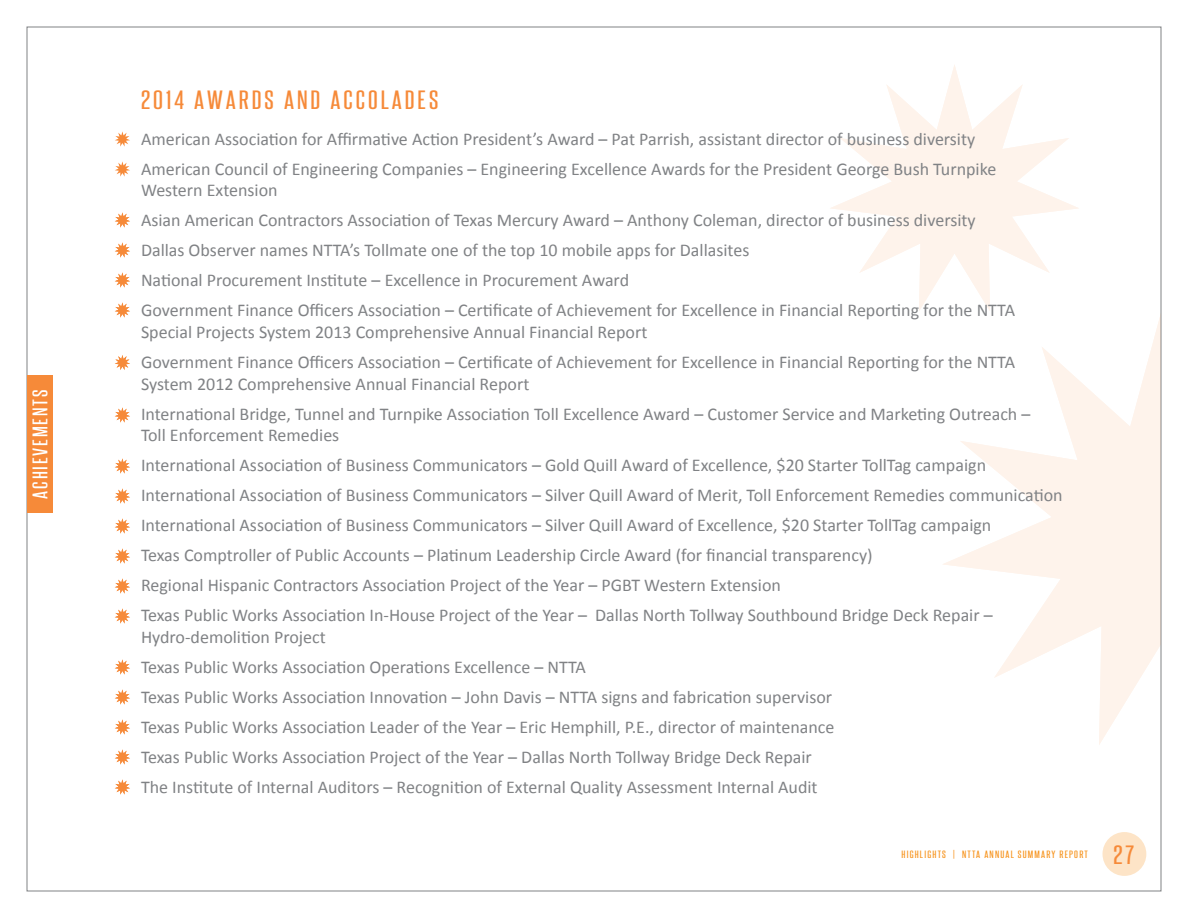
<style>
.page{position:relative;width:1188px;height:918px;background:#fff}
.page>*{position:absolute;margin:0;border:0;box-sizing:border-box;transform-origin:0 0}
.t1{font:22.5px "Steelfish Rg";letter-spacing:.1em;color:#f68a39;scale:1.33 1}
.t2{font:18px/30px "Calibri";color:#808285}
.t3{font:18px "Steelfish Rg";letter-spacing:.075em;color:#fff;scale:1.33 1}
.t4{font:9px "Steelfish Rg";letter-spacing:.1em;color:#f7941e;scale:1.33 1}
</style>
<div class="page">
<div style="left:1102px;top:832px;width:44px;height:44px;background:#fde4c7;border-radius:50%"></div>
<div style="left:27px;top:375px;width:25px;height:138px;background:#f68a39"></div>
<svg style="left:943px;top:313px;width:219px;height:432px"></svg>
<svg style="left:830px;top:65px;width:249px;height:246px"></svg>
<svg style="left:115px;top:131px;width:15px;height:16px"></svg>
<svg style="left:115px;top:212px;width:15px;height:16px"></svg>
<svg style="left:115px;top:242px;width:15px;height:16px"></svg>
<svg style="left:115px;top:272px;width:15px;height:16px"></svg>
<svg style="left:115px;top:302px;width:15px;height:16px"></svg>
<svg style="left:115px;top:355px;width:15px;height:15px"></svg>
<svg style="left:115px;top:407px;width:15px;height:16px"></svg>
<svg style="left:115px;top:458px;width:15px;height:16px"></svg>
<svg style="left:115px;top:488px;width:15px;height:16px"></svg>
<svg style="left:115px;top:518px;width:15px;height:16px"></svg>
<svg style="left:115px;top:548px;width:15px;height:16px"></svg>
<svg style="left:115px;top:578px;width:15px;height:16px"></svg>
<svg style="left:115px;top:608px;width:15px;height:16px"></svg>
<svg style="left:115px;top:659px;width:15px;height:16px"></svg>
<svg style="left:115px;top:689px;width:15px;height:16px"></svg>
<svg style="left:115px;top:719px;width:15px;height:16px"></svg>
<svg style="left:115px;top:749px;width:15px;height:16px"></svg>
<svg style="left:115px;top:779px;width:15px;height:16px"></svg>
<svg style="left:115px;top:161px;width:15px;height:16px"></svg>
<p class="t3" style="left:29px;top:499px;width:83px;rotate:-90deg">ACHIEVEMENTS</p>
<p class="t1" style="left:141px;top:86px;width:61px">2014 AWARDS</p>
<p class="t1" style="left:284px;top:86px;width:10px">AND</p>
<p class="t1" style="left:331px;top:86px;width:56px">ACCOLADES</p>
<p class="t2" style="left:141px;top:123px;width:857px">American Association for Affirmative Action President’s Award – Pat Parrish, assistant director of business diversity<br>American Council of Engineering Companies – Engineering Excellence Awards for the President George Bush Turnpike</p>
<p class="t2" style="left:141px;top:175px;width:876px">Western Extension<br>Asian American Contractors Association of Texas Mercury Award – Anthony Coleman, director of business diversity Dallas Observer names NTTA’s Tollmate one of the top 10 mobile apps for Dallasites<br>National Procurement Institute – Excellence in Procurement Award<br>Government Finance Officers Association – Certificate of Achievement for Excellence in Financial Reporting for the NTTA</p>
<p class="t2" style="left:141px;top:316px;width:876px">Special Projects System 2013 Comprehensive Annual Financial Report<br>Government Finance Officers Association – Certificate of Achievement for Excellence in Financial Reporting for the NTTA</p>
<p class="t2" style="left:141px;top:368px;width:891px">System 2012 Comprehensive Annual Financial Report<br>International Bridge, Tunnel and Turnpike Association Toll Excellence Award – Customer Service and Marketing Outreach –</p>
<p class="t2" style="left:141px;top:419px;width:923px">Toll Enforcement Remedies<br>International Association of Business Communicators – Gold Quill Award of Excellence, $20 Starter TollTag campaign International Association of Business Communicators – Silver Quill Award of Merit, Toll Enforcement Remedies communication International Association of Business Communicators – Silver Quill Award of Excellence, $20 Starter TollTag campaign<br>Texas Comptroller of Public Accounts – Platinum Leadership Circle Award (for financial transparency)<br>Regional Hispanic Contractors Association Project of the Year – PGBT Western Extension<br>Texas Public Works Association In-House Project of the Year – Dallas North Tollway Southbound Bridge Deck Repair –</p>
<p class="t2" style="left:141px;top:621px;width:695px">Hydro-demolition Project<br>Texas Public Works Association Operations Excellence – NTTA<br>Texas Public Works Association Innovation – John Davis – NTTA signs and fabrication supervisor Texas Public Works Association Leader of the Year – Eric Hemphill, P.E., director of maintenance Texas Public Works Association Project of the Year – Dallas North Tollway Bridge Deck Repair The Institute of Internal Auditors – Recognition of External Quality Assessment Internal Audit</p>
<p class="t4" style="left:902px;top:849px;width:22px">HIGHLIGHTS</p>
<p class="t4" style="left:953px;top:849px;width:33px">| NTTA ANNUA</p>
<p class="t4" style="left:1011px;top:849px;width:28px">L SUMMARY</p>
<p class="t4" style="left:1060px;top:849px;width:9px">REPORT</p>
<p class="t1" style="left:1113px;top:841px;width:17px">27</p>
</div>
